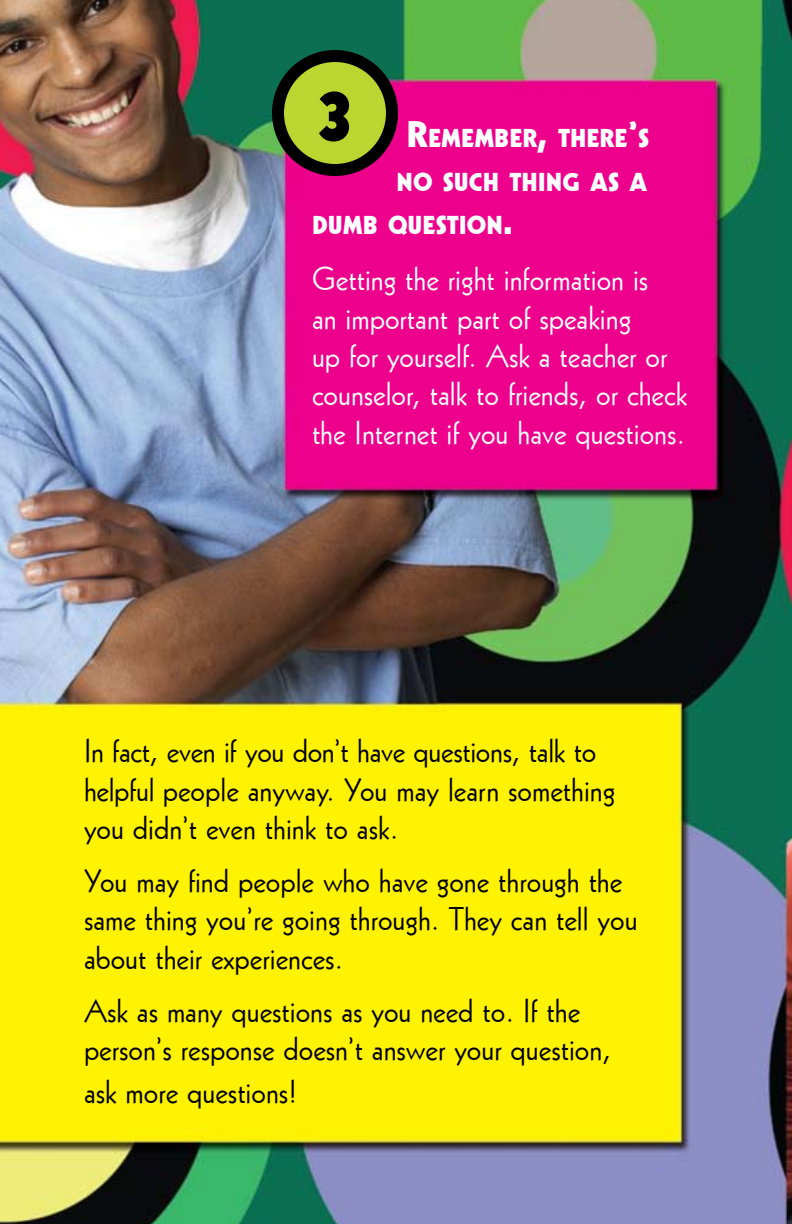
<style>
.page{position:relative;width:792px;height:1224px;background:#fff}
.page>*{position:absolute;margin:0;border:0;box-sizing:border-box;transform-origin:0 0}
.t1{font:32px/38.4px "Geometric 231 BT Roman C";color:#000}
.t2{font:32px/38.4px "Geometric 231 BT Roman C";color:#fff}
.t3{font:25.2px "Geometric 231 BT Heavy C";color:#fff}
.s1{font-size:36px}
</style>
<div class="page">
<img style="left:0;top:0;width:792px;height:1224px">
<div style="left:278px;top:56px;width:114px;height:114px;background:#bcd631;border-radius:50%"></div>
<div style="left:272px;top:50px;width:126px;height:126px;border:12px solid #000;border-radius:50%"></div>
<p class="t3" style="left:316px;top:123px;width:335px"><sup>3</sup> <span class="s1">R</span>EMEMBER<span class="s1">,</span> THERE<span class="s1">’</span>S</p>
<p class="t3" style="left:397px;top:166px;width:252px">NO SUCH THING AS A</p>
<p class="t3" style="left:312px;top:209px;width:203px">DUMB QUESTION<span class="s1">.</span></p>
<p class="t2" style="left:312px;top:259px;width:377px">Getting the right information is<br>an important part of speaking<br>up for yourself. Ask a teacher or counselor, talk to friends, or check the Internet if you have questions.</p>
<p class="t1" style="left:84px;top:731px;width:533px">In fact, even if you don’t have questions, talk to helpful people anyway. You may learn something you didn’t even think to ask.</p>
<p class="t1" style="left:84px;top:861px;width:555px">You may find people who have gone through the same thing you’re going through. They can tell you about their experiences.</p>
<p class="t1" style="left:84px;top:990px;width:529px">Ask as many questions as you need to. If the person’s response doesn’t answer your question,</p>
<p class="t1" style="left:84px;top:1072px;width:215px">ask more questions!</p>
</div>
